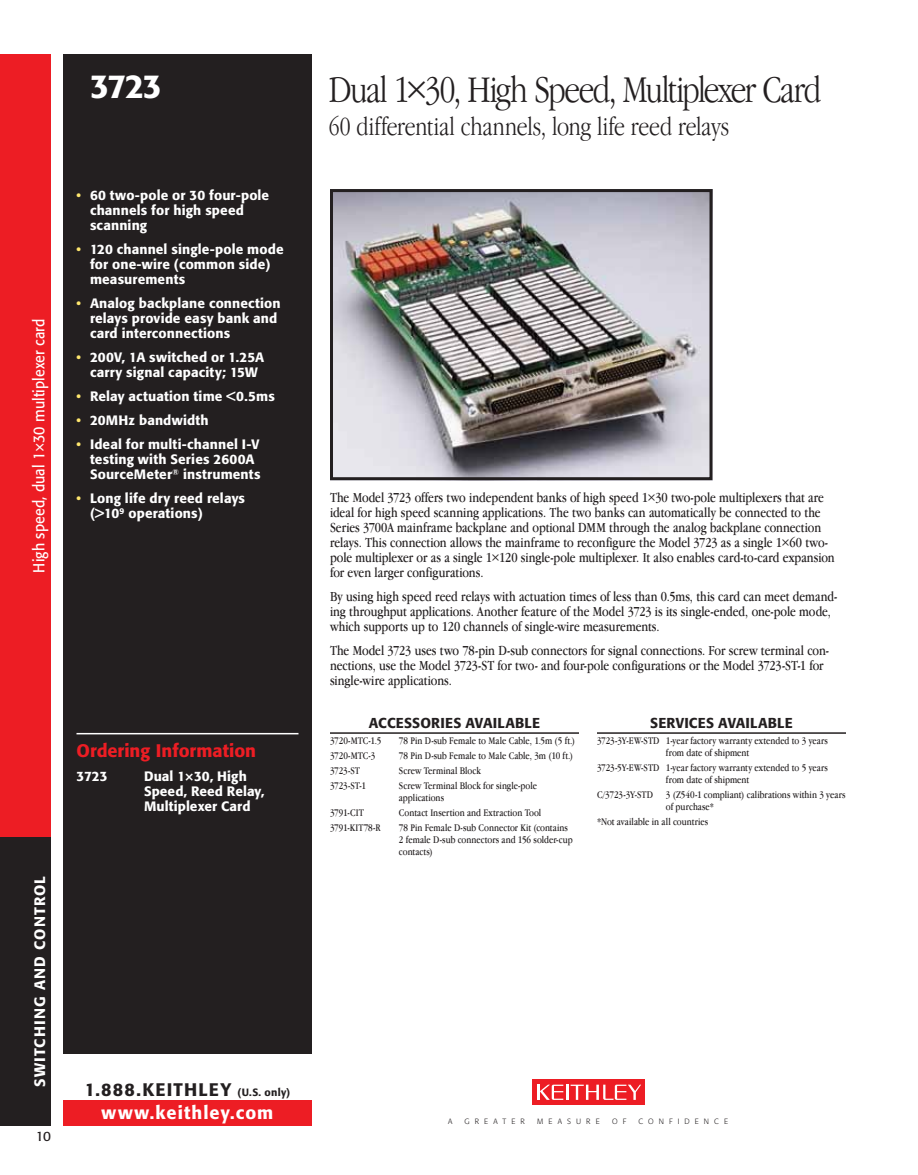
<style>
.page{position:relative;width:918px;height:1175px;background:#fff}
.page>*{position:absolute;margin:0;border:0;box-sizing:border-box;transform-origin:0 0}
.t1{font:300 condensed 39px "Garamond IT Cby BT";letter-spacing:-.04em;color:#231f20}
.t2{font:500 33px "Formata";color:#fff}
.t3{font:300 condensed 27px "Garamond IT Cby BT";letter-spacing:-.005em;color:#231f20}
.t4{font:500 18px "Formata";letter-spacing:.065em;color:#231f20}
.t5{font:500 18px "Formata";letter-spacing:-.005em;color:#ed1d24}
.t6{font:500 18px "Formata";letter-spacing:.06em;color:#fff}
.t7{font:15.75px "Formata";color:#fff;scale:.9 1}
.t8{font:500 15px "Formata";letter-spacing:.075em;color:#fff}
.t9{font:condensed 14.25px/15px "Garamond IT Cby BT";color:#231f20}
.t10{font:500 14.25px "Formata";color:#231f20}
.t11{font:500 13.5px/15px "Formata";letter-spacing:.01em;color:#fff}
.t12{font:13.5px "Formata";color:#231f20}
.t13{font:condensed 10.5px/12px "Garamond IT Cby BT";color:#231f20}
.t14{font:300 7.65px "Formata";letter-spacing:.67em;color:#231f20}
.s1{color:#ffe76e}
.s2{font-size:10.5px}
</style>
<div class="page">
<div style="left:63px;top:1100px;width:249px;height:25px;background:#ed1d24"></div>
<div style="left:0;top:54px;width:51px;height:783px;background:#ed1d24"></div>
<div style="left:63px;top:54px;width:249px;height:999px;background:#231f20"></div>
<div style="left:0;top:837px;width:51px;height:288px;background:#231f20"></div>
<div style="left:532px;top:1079px;width:113px;height:25px;background:#ed1d24"></div>
<svg style="left:537px;top:1084px;width:104px;height:15px"></svg>
<img style="left:334px;top:193px;width:375px;height:283px">
<div style="left:330px;top:189px;width:383px;height:291px;border:3px solid #231f20"></div>
<hr style="left:76px;top:733px;width:222px;height:1px;background:#fff">
<hr style="left:330px;top:732px;width:249px;height:2px;background:#231f20">
<hr style="left:597px;top:732px;width:249px;height:2px;background:#231f20">
<p class="t7" style="left:29px;top:572px;width:283px;rotate:-90deg">High speed, dual 1×30 multiplexer card</p>
<p class="t8" style="left:30px;top:1087px;width:213px;rotate:-90deg">SWITCHING AND CONTROL</p>
<p class="t12" style="left:36px;top:1127px;width:17px">10</p>
<h2 class="t2" style="left:90px;top:66px;width:74px">3723</h2>
<h1 class="t1" style="left:329px;top:68px;width:494px">Dual 1×30, High Speed, Multiplexer Card</h1>
<h3 class="t3" style="left:329px;top:111px;width:402px">60 differential channels, long life reed relays</h3>
<p class="t11" style="left:90px;top:187px;width:181px;text-indent:-14px"><span class="s1">•</span> 60 two-pole or 30 four-pole channels for high speed scanning</p>
<p class="t11" style="left:90px;top:241px;width:195px;text-indent:-14px"><span class="s1">•</span> 120 channel single-pole mode for one-wire (common side) measurements</p>
<p class="t11" style="left:90px;top:295px;width:192px;text-indent:-14px"><span class="s1">•</span> Analog backplane connection relays provide easy bank and card interconnections</p>
<p class="t11" style="left:76px;top:349px;width:189px;text-align:center"><span class="s1">•</span> 200V, 1A switched or 1.25A carry signal capacity; 15W</p>
<p class="t11" style="left:76px;top:388px;width:200px"><span class="s1">•</span> Relay actuation time &lt;0.5ms</p>
<p class="t11" style="left:76px;top:412px;width:134px"><span class="s1">•</span> 20MHz bandwidth</p>
<p class="t11" style="left:90px;top:436px;width:172px;text-indent:-14px"><span class="s1">•</span> Ideal for multi-channel I-V testing with Series 2600A<br>SourceMeter<sup>®</sup> instruments</p>
<p class="t11" style="left:90px;top:490px;width:157px;text-indent:-14px"><span class="s1">•</span> Long life dry reed relays (&gt;10<sup>9</sup> operations)</p>
<p class="t9" style="left:330px;top:490px;width:506px">The Model 3723 offers two independent banks of high speed 1×30 two-pole multiplexers that are ideal for high speed scanning applications. The two banks can automatically be connected to the Series 3700A mainframe backplane and optional DMM through the analog backplane connection relays. This connection allows the mainframe to reconfigure the Model 3723 as a single 1×60 two&shy;pole multiplexer or as a single 1×120 single-pole multiplexer. It also enables card-to-card expansion for even larger configurations.</p>
<p class="t9" style="left:330px;top:589px;width:509px">By using high speed reed relays with actuation times of less than 0.5ms, this card can meet demand&shy;ing throughput applications. Another feature of the Model 3723 is its single-ended, one-pole mode, which supports up to 120 channels of single-wire measurements.</p>
<p class="t9" style="left:330px;top:643px;width:500px">The Model 3723 uses two 78-pin D-sub connectors for signal connections. For screw terminal con&shy;nections, use the Model 3723-ST for two- and four-pole configurations or the Model 3723-ST-1 for single-wire applications.</p>
<p class="t5" style="left:76px;top:739px;width:181px">Ordering Information</p>
<p class="t11" style="left:76px;top:768px;width:33px">3723</p>
<p class="t11" style="left:144px;top:768px;width:122px">Dual 1×30, High<br>Speed, Reed Relay,<br>Multiplexer Card</p>
<p class="t10" style="left:369px;top:714px;width:19px">Accessories</p>
<p class="t10" style="left:466px;top:714px;width:19px">Availa</p>
<p class="t10" style="left:515px;top:714px;width:18px">ble</p>
<p class="t13" style="left:330px;top:735px;width:53px">3720-MTC-1.5</p>
<p class="t13" style="left:399px;top:735px;width:178px">78 Pin D-sub Female to Male Cable, 1.5m (5 ft.)</p>
<p class="t13" style="left:330px;top:750px;width:47px">3720-MTC-3</p>
<p class="t13" style="left:399px;top:750px;width:176px">78 Pin D-sub Female to Male Cable, 3m (10 ft.)</p>
<p class="t13" style="left:330px;top:765px;width:31px">3723-ST</p>
<p class="t13" style="left:399px;top:765px;width:83px">Screw Terminal Block</p>
<p class="t13" style="left:330px;top:780px;width:38px">3723-ST-1</p>
<p class="t13" style="left:399px;top:780px;width:140px">Screw Terminal Block for single-pole applications</p>
<p class="t13" style="left:330px;top:807px;width:35px">3791-CIT</p>
<p class="t13" style="left:399px;top:807px;width:144px">Contact Insertion and Extraction Tool</p>
<p class="t13" style="left:330px;top:822px;width:52px">3791-KIT78-R</p>
<p class="t13" style="left:399px;top:822px;width:175px">78 Pin Female D-sub Connector Kit (contains<br>2 female D-sub connectors and 156 solder-cup contacts)</p>
<p class="t10" style="left:650px;top:714px;width:17px">Services</p>
<p class="t10" style="left:718px;top:714px;width:19px">Availa</p>
<p class="t10" style="left:768px;top:714px;width:18px">ble</p>
<p class="t13" style="left:666px;top:735px;width:163px;text-indent:-69px">3723-3Y-EW-STD 1-year factory warranty extended to 3 years from date of shipment</p>
<p class="t13" style="left:666px;top:762px;width:163px;text-indent:-69px">3723-5Y-EW-STD 1-year factory warranty extended to 5 years from date of shipment</p>
<p class="t13" style="left:666px;top:789px;width:181px;text-indent:-69px">C/3723-3Y-STD 3 (Z540-1 compliant) calibrations within 3 years of purchase*</p>
<p class="t13" style="left:597px;top:816px;width:113px">*Not available in all countries</p>
<p class="t4" style="left:85px;top:1078px;width:207px">1.888.KEITHLEY <span class="s2">(U.S. only)</span></p>
<p class="t6" style="left:102px;top:1101px;width:173px">www.keithley.com</p>
<p class="t14" style="left:448px;top:1117px;width:6px">A</p>
<p class="t14" style="left:465px;top:1117px;width:62px">GREATER</p>
<p class="t14" style="left:537px;top:1117px;width:64px">MEASURE</p>
<p class="t14" style="left:612px;top:1117px;width:16px">O F</p>
<p class="t14" style="left:638px;top:1117px;width:91px">CONFIDENCE</p>
</div>
